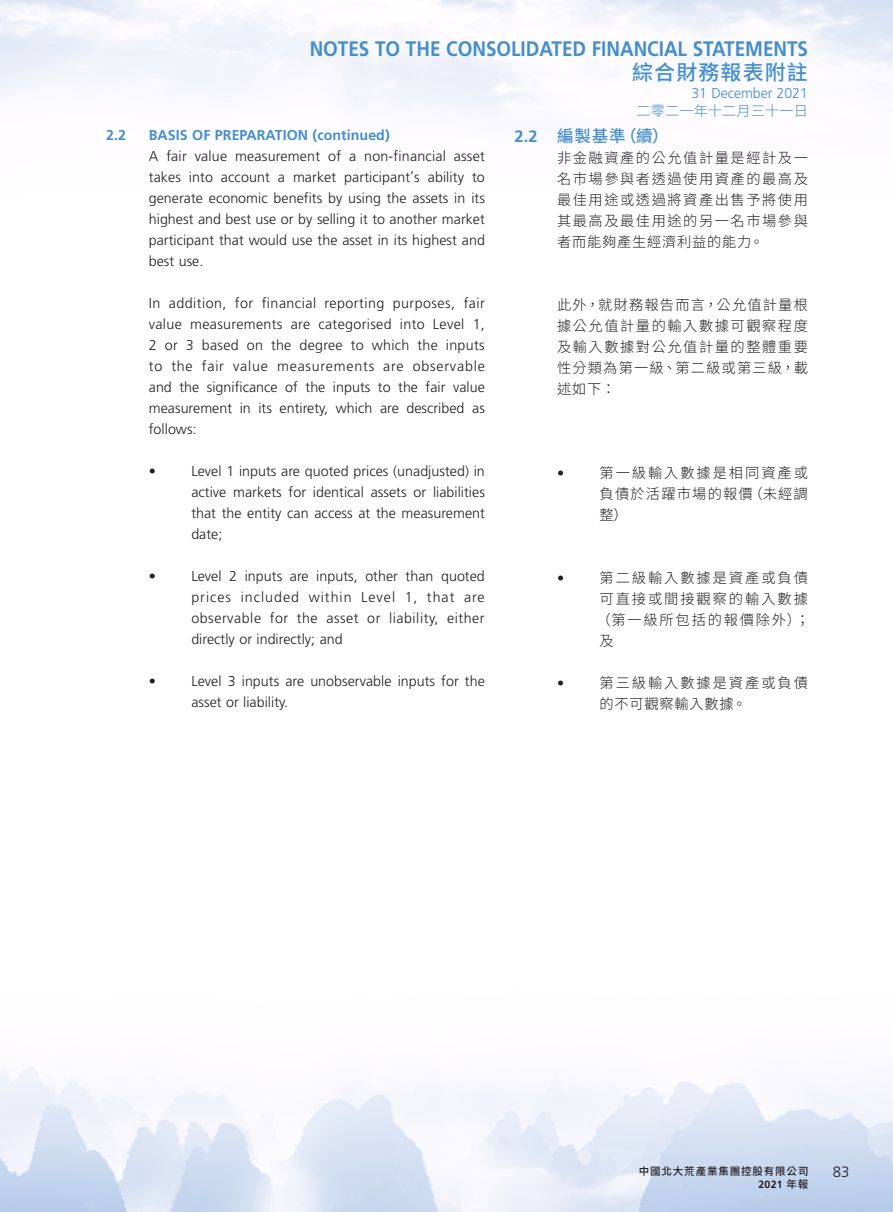
<style>
.page{position:relative;width:893px;height:1212px;background:#fff}
.page>*{position:absolute;margin:0;border:0;box-sizing:border-box;transform-origin:0 0}
.t1{font:700 21px "Frutiger LT Std";color:#448ecd;scale:.9 1}
.t2{font:500 21px "Source Han Sans TC";letter-spacing:.055em;color:#448ecd}
.C_Heading_1{font:500 16.5px "Source Han Sans TC";color:#448ecd}
.t3{font:300 15px "Frutiger LT Std";color:#231f20}
.Body_Text{font:300 14.25px/21px "Frutiger LT Std";letter-spacing:.005em;color:#231f20;text-align:justify}
.C_Body_Text{font:300 14.25px/21px "Source Han Sans TC";letter-spacing:.105em;color:#231f20;text-align:justify}
.C_Body_Text-2{font:300 14.25px/21px "Source Han Sans TC";letter-spacing:.135em;color:#231f20}
.Heading_1{font:700 14.25px "Frutiger LT Std";letter-spacing:.005em;color:#448ecd}
.t4{font:300 14.25px "Frutiger LT Std";letter-spacing:-.005em;color:#448ecd}
.t5{font:300 14.25px "Source Han Sans TC";letter-spacing:.005em;color:#448ecd}
.C_Body_Text-3{font:300 14.25px "Frutiger LT Std";color:#231f20}
.t6{font:500 10.5px "Source Han Sans TC";letter-spacing:.085em;color:#231f20}
.t7{font:700 10.5px "Frutiger LT Std";color:#231f20}
.s1{font-family:"Frutiger LT Std";font-weight:700}
.s2{font-family:"Source Han Sans TC";font-weight:500}
</style>
<div class="page">
<img style="left:0;top:1067px;width:893px;height:145px">
<h1 class="t1" style="left:310px;top:36px;width:555px">NOTES TO THE CONSOLIDATED FINANCIAL STATEMENTS</h1>
<h1 class="t2" style="left:632px;top:60px;width:177px">綜合財務報表附註</h1>
<p class="t4" style="left:691px;top:85px;width:118px">31 December 2021</p>
<p class="t5" style="left:636px;top:103px;width:173px">二零二一年十二月三十一日</p>
<p class="C_Heading_1" style="left:514px;top:127px;width:156px"><span class="s1">2.2</span> 編製基準（續）</p>
<p class="C_Body_Text" style="left:557px;top:148px;width:252px">非金融資產的公允值計量是經計及一名市場參與者透過使用資產的最高及最佳用途或透過將資產出售予將使用其最高及最佳用途的另一名市場參與者而能夠產生經濟利益的能力。</p>
<p class="Heading_1" style="left:106px;top:127px;width:21px">2.2</p>
<p class="Heading_1" style="left:149px;top:127px;width:242px">BASIS OF PREPARATION (continued)</p>
<p class="Body_Text" style="left:149px;top:146px;width:338px">A fair value measurement of a non-financial asset takes into account a market participant’s ability to generate economic benefits by using the assets in its highest and best use or by selling it to another market participant that would use the asset in its highest and best use.</p>
<p class="Body_Text" style="left:149px;top:293px;width:338px">In addition, for financial reporting purposes, fair value measurements are categorised into Level 1, 2 or 3 based on the degree to which the inputs to the fair value measurements are observable and the significance of the inputs to the fair value measurement in its entirety, which are described as follows:</p>
<p class="Body_Text" style="left:149px;top:461px;width:9px">•</p>
<p class="Body_Text" style="left:191px;top:461px;width:295px">Level 1 inputs are quoted prices (unadjusted) in active markets for identical assets or liabilities that the entity can access at the measurement date;</p>
<p class="Body_Text" style="left:149px;top:566px;width:9px">•</p>
<p class="Body_Text" style="left:191px;top:566px;width:295px">Level 2 inputs are inputs, other than quoted prices included within Level 1, that are observable for the asset or liability, either directly or indirectly; and</p>
<p class="Body_Text" style="left:149px;top:671px;width:9px">•</p>
<p class="Body_Text" style="left:191px;top:671px;width:295px">Level 3 inputs are unobservable inputs for the asset or liability.</p>
<p class="C_Body_Text" style="left:557px;top:295px;width:252px">此外，就財務報告而言，公允值計量根據公允值計量的輸入數據可觀察程度及輸入數據對公允值計量的整體重要性分類為第一級、第二級或第三級，載述如下：</p>
<p class="C_Body_Text-3" style="left:557px;top:465px;width:9px">•</p>
<p class="C_Body_Text" style="left:600px;top:463px;width:210px">第一級輸入數據是相同資產或負債於活躍市場的報價（未經調整）</p>
<p class="C_Body_Text-3" style="left:557px;top:570px;width:9px">•</p>
<p class="C_Body_Text-2" style="left:596px;top:568px;width:215px">第二級輸入數據是資產或負債可直接或間接觀察的輸入數據（第一級所包括的報價除外）；及</p>
<p class="C_Body_Text-3" style="left:557px;top:675px;width:9px">•</p>
<p class="C_Body_Text-2" style="left:600px;top:673px;width:210px">第三級輸入數據是資產或負債的不可觀察輸入數據。</p>
<p class="t6" style="left:639px;top:1165px;width:171px">中國北大荒產業集團控股有限公司</p>
<p class="t3" style="left:833px;top:1164px;width:18px">83</p>
<p class="t7" style="left:758px;top:1178px;width:52px">2021 <span class="s2">年報</span></p>
</div>
